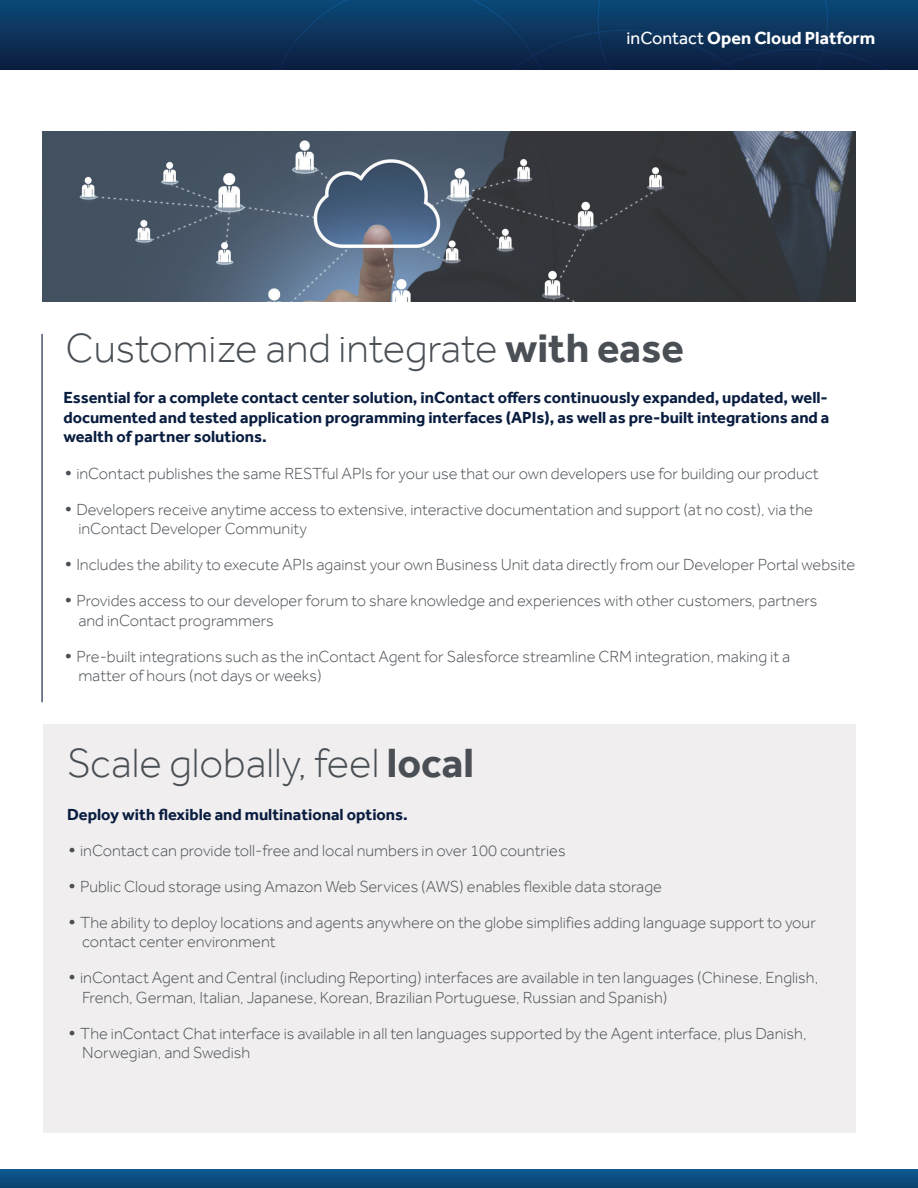
<style>
.page{position:relative;width:918px;height:1188px;background:#fff}
.page>*{position:absolute;margin:0;border:0;box-sizing:border-box;transform-origin:0 0}
.t1{font:300 42px "Effra";color:#494f54}
.t2{font:700 18px "Effra";color:#fff}
.t3{font:300 16.5px/19.5px "Effra";color:#494f54}
.t4{font:700 16.5px/19.5px "Effra";color:#091d40;text-align:justify}
.s1{font-weight:400}
.s2{font-weight:700}
.s3{font-family:"Book Antiqua";font-weight:700}
</style>
<div class="page">
<div style="left:0;top:0;width:918px;height:70px;background:linear-gradient(to bottom,#0c4977,#0c1d3e)"></div>
<svg style="left:0;top:49px;width:93px;height:408px"></svg>
<svg style="left:554px;top:30px;width:44px;height:40px;background:#0c284e"></svg>
<svg style="left:266px;top:0;width:288px;height:70px;background:#0c325a"></svg>
<div style="left:43px;top:725px;width:812px;height:408px;background:#f1eeef"></div>
<hr style="left:42px;top:334px;width:1px;height:368px;background:#091d40">
<img style="left:43px;top:131px;width:555px;height:171px">
<svg style="left:0;top:1169px;width:918px;height:19px;background:#0c4d7f"></svg>
<svg style="left:598px;top:0;width:320px;height:302px"></svg>
<p class="t2" style="left:627px;top:27px;width:250px"><span class="s1">inContact</span> Open Cloud Platform</p>
<p class="t1" style="left:66px;top:323px;width:620px">Customize and integrate <span class="s2">with ease</span></p>
<p class="t4" style="left:63px;top:388px;width:768px">Essential for a complete contact center solution, inContact offers continuously expanded, updated, well&shy;documented and tested application programming interfaces (APIs), as well as pre-built integrations and a wealth of partner solutions.</p>
<p class="t3" style="left:63px;top:463px;width:757px"><span class="s3">•</span> inContact publishes the same RESTful APIs for your use that our own developers use for building our product</p>
<p class="t3" style="left:78px;top:499px;width:736px;text-indent:-15px"><span class="s3">•</span> Developers receive anytime access to extensive, interactive documentation and support (at no cost), via the inContact Developer Community</p>
<p class="t3" style="left:63px;top:555px;width:793px"><span class="s3">•</span> Includes the ability to execute APIs against your own Business Unit data directly from our Developer Portal website</p>
<p class="t3" style="left:78px;top:591px;width:740px;text-indent:-15px"><span class="s3">•</span> Provides access to our developer forum to share knowledge and experiences with other customers, partners and inContact programmers</p>
<p class="t3" style="left:78px;top:646px;width:713px;text-indent:-15px"><span class="s3">•</span> Pre-built integrations such as the inContact Agent for Salesforce streamline CRM integration, making it a matter of hours (not days or weeks)</p>
<p class="t1" style="left:67px;top:738px;width:408px">Scale globally, feel <span class="s2">local</span></p>
<p class="t4" style="left:67px;top:804px;width:342px">Deploy with flexible and multinational options.</p>
<p class="t3" style="left:67px;top:840px;width:500px"><span class="s3">•</span> inContact can provide toll-free and local numbers in over 100 countries</p>
<p class="t3" style="left:67px;top:876px;width:596px"><span class="s3">•</span> Public Cloud storage using Amazon Web Services (AWS) enables flexible data storage</p>
<p class="t3" style="left:82px;top:912px;width:735px;text-indent:-15px"><span class="s3">•</span> The ability to deploy locations and agents anywhere on the globe simplifies adding language support to your contact center environment</p>
<p class="t3" style="left:82px;top:968px;width:738px;text-indent:-15px"><span class="s3">•</span> inContact Agent and Central (including Reporting) interfaces are available in ten languages (Chinese, English,<br>French, German, Italian, Japanese, Korean, Brazilian Portuguese, Russian and Spanish)</p>
<p class="t3" style="left:82px;top:1023px;width:726px;text-indent:-15px"><span class="s3">•</span> The inContact Chat interface is available in all ten languages supported by the Agent interface, plus Danish,<br>Norwegian, and Swedish</p>
</div>
